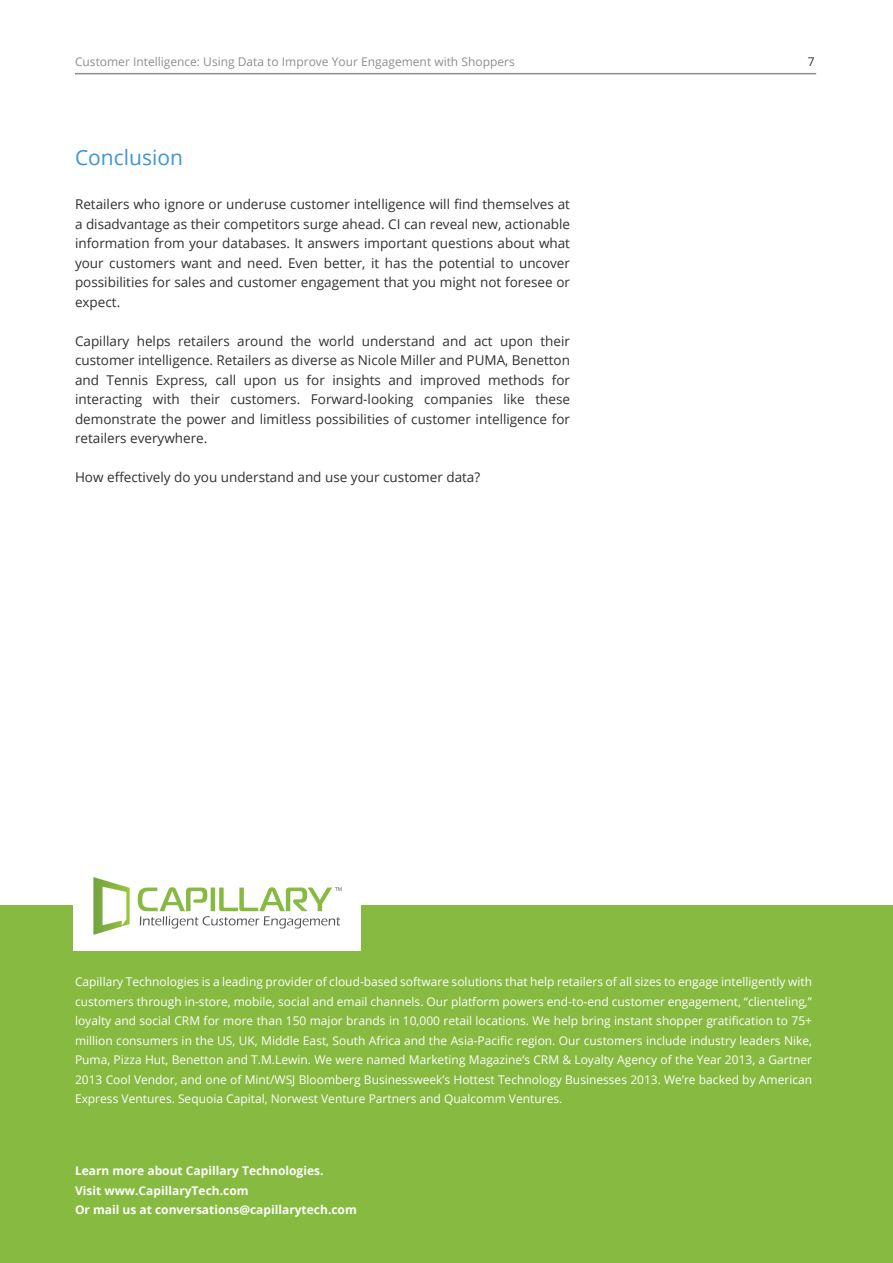
<style>
.page{position:relative;width:893px;height:1263px;background:#fff}
.page>*{position:absolute;margin:0;border:0;box-sizing:border-box;transform-origin:0 0}
.t1{font:21px "Open Sans";color:#3d96d2}
.t2{font:13.5px/19.5px "Open Sans";color:#303030;text-align:justify}
.t3{font:12px/19.5px "Open Sans";color:#fff;text-align:justify}
.t4{font:700 12px/19.5px "Open Sans";color:#fff}
.t5{font:12px "Open Sans";color:#8f8e8e}
.t6{font:12px "Open Sans";color:#303030}
</style>
<div class="page">
<div style="left:0;top:906px;width:893px;height:357px;background:#86ba40"></div>
<div style="left:74px;top:858px;width:287px;height:93px;background:#fff"></div>
<svg style="left:138px;top:887px;width:204px;height:41px"></svg>
<svg style="left:93px;top:877px;width:37px;height:58px"></svg>
<hr style="left:75px;top:73px;width:741px;height:1px;background:#8f8e8e">
<p class="t5" style="left:75px;top:53px;width:441px">Customer Intelligence: Using Data to Improve Your Engagement with Shoppers</p>
<h1 class="t1" style="left:75px;top:143px;width:109px">Conclusion</h1>
<p class="t2" style="left:75px;top:194px;width:497px">Retailers who ignore or underuse customer intelligence will find themselves at a disadvantage as their competitors surge ahead. CI can reveal new, actionable information from your databases. It answers important questions about what your customers want and need. Even better, it has the potential to uncover possibilities for sales and customer engagement that you might not foresee or expect.</p>
<p class="t2" style="left:75px;top:331px;width:497px">Capillary helps retailers around the world understand and act upon their customer intelligence. Retailers as diverse as Nicole Miller and PUMA, Benetton and Tennis Express, call upon us for insights and improved methods for interacting with their customers. Forward-looking companies like these demonstrate the power and limitless possibilities of customer intelligence for retailers everywhere.</p>
<p class="t2" style="left:75px;top:467px;width:407px">How effectively do you understand and use your customer data?</p>
<p class="t6" style="left:808px;top:53px;width:8px">7</p>
<p class="t3" style="left:75px;top:972px;width:739px">Capillary Technologies is a leading provider of cloud-based software solutions that help retailers of all sizes to engage intelligently with customers through in-store, mobile, social and email channels. Our platform powers end-to-end customer engagement, “clienteling,” loyalty and social CRM for more than 150 major brands in 10,000 retail locations. We help bring instant shopper gratification to 75+ million consumers in the US, UK, Middle East, South Africa and the Asia-Pacific region. Our customers include industry leaders Nike, Puma, Pizza Hut, Benetton and T.M.Lewin. We were named Marketing Magazine’s CRM &amp; Loyalty Agency of the Year 2013, a Gartner 2013 Cool Vendor, and one of Mint/WSJ Bloomberg Businessweek’s Hottest Technology Businesses 2013. We’re backed by American Express Ventures. Sequoia Capital, Norwest Venture Partners and Qualcomm Ventures.</p>
<p class="t4" style="left:75px;top:1161px;width:283px">Learn more about Capillary Technologies.<br>Visit www.CapillaryTech.com<br>Or mail us at conversations@capillarytech.com</p>
</div>
